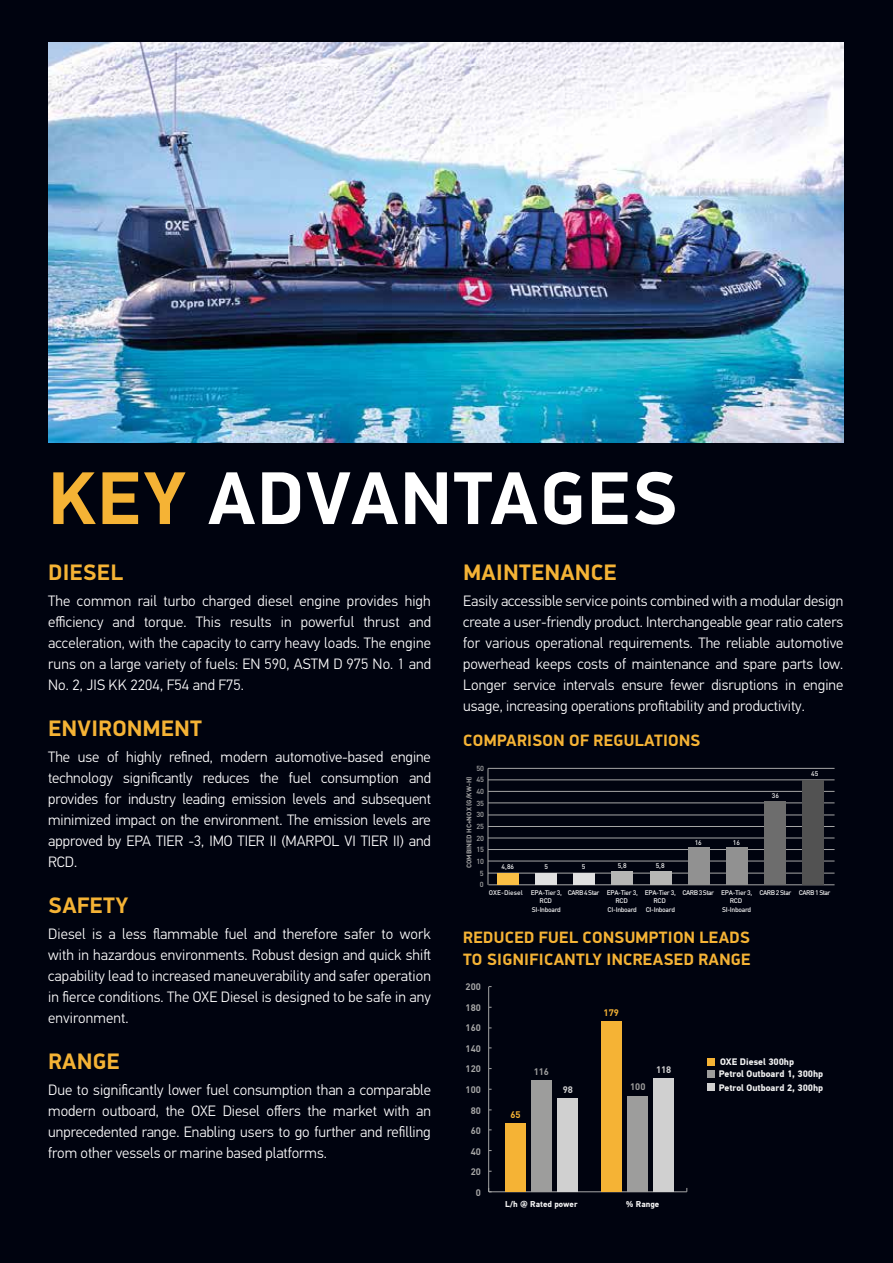
<style>
.page{position:relative;width:893px;height:1263px;background:#00030f}
.page>*{position:absolute;margin:0;border:0;box-sizing:border-box;transform-origin:0 0}
.t1{font:700 75px "PFDIN Display Pro";letter-spacing:.025em;color:#fff}
.t2{font:700 22.5px "PFDIN Display Pro";letter-spacing:.02em;color:#f5b335}
.t3{font:700 16.5px/22.5px "PFDIN Display Pro";letter-spacing:.02em;color:#f5b335}
.t4{font:300 15px/21px "PF Din Text Pro";color:#fff;text-align:justify}
.t5{font:700 9.45px/12px "PF Din Text Pro";color:#f2f2f2}
.t6{font:700 9.45px "DIN Pro";color:#a6a6a6}
.t7{font:700 9.45px "DIN Pro";color:#9d9d9c}
.t8{font:700 9.45px "DIN Pro";color:#f5b335}
.t9{font:700 9.45px "DIN Pro";color:#d0d0d0}
.t10{font:700 8.4px "PF Din Text Pro";color:#f2f2f2}
.t11{font:500 7.35px "DIN Pro";color:#a6a6a6}
.t12{font:500 6.75px/8.1px "DIN Pro";letter-spacing:-.05em;color:#f2f2f2;text-align:center}
.t13{font:700 6.75px "DIN Pro";color:#a6a6a6}
.t14{font:500 6.75px "DIN Pro";color:#f2f2f2}
.t15{font:500 6.75px "DIN Pro";letter-spacing:-.075em;color:#f2f2f2}
.s1{color:#f5b335}
</style>
<div class="page">
<img style="left:48px;top:43px;width:795px;height:399px">
<hr style="left:488px;top:884px;width:346px;height:1px;background:#a6a6a6">
<hr style="left:488px;top:768px;width:346px;height:1px;background:#a6a6a6">
<hr style="left:488px;top:779px;width:346px;height:1px;background:#a6a6a6">
<hr style="left:488px;top:791px;width:346px;height:1px;background:#a6a6a6">
<hr style="left:488px;top:803px;width:346px;height:1px;background:#a6a6a6">
<hr style="left:488px;top:815px;width:346px;height:1px;background:#a6a6a6">
<hr style="left:488px;top:826px;width:346px;height:1px;background:#a6a6a6">
<hr style="left:488px;top:838px;width:346px;height:1px;background:#a6a6a6">
<hr style="left:488px;top:849px;width:346px;height:1px;background:#a6a6a6">
<hr style="left:488px;top:861px;width:346px;height:1px;background:#a6a6a6">
<hr style="left:488px;top:873px;width:346px;height:1px;background:#a6a6a6">
<hr style="left:488px;top:768px;width:1px;height:117px;background:#a6a6a6">
<div style="left:497px;top:874px;width:22px;height:11px;background:#fabf45"></div>
<div style="left:535px;top:873px;width:22px;height:12px;background:#e0e0e0"></div>
<div style="left:574px;top:873px;width:21px;height:12px;background:#e0e0e0"></div>
<div style="left:612px;top:871px;width:21px;height:14px;background:#b6b6b5"></div>
<div style="left:650px;top:871px;width:21px;height:14px;background:#b6b6b5"></div>
<div style="left:688px;top:848px;width:21px;height:37px;background:#919191"></div>
<div style="left:726px;top:848px;width:21px;height:37px;background:#919191"></div>
<div style="left:764px;top:801px;width:22px;height:84px;background:#6d6d6d"></div>
<div style="left:802px;top:780px;width:22px;height:105px;background:#525252"></div>
<hr style="left:488px;top:986px;width:1px;height:206px;background:#a6a6a6">
<div style="left:707px;top:1058px;width:8px;height:8px;background:#f5b335"></div>
<div style="left:707px;top:1071px;width:8px;height:7px;background:#9d9d9c"></div>
<div style="left:707px;top:1083px;width:8px;height:8px;background:#d0d0d0"></div>
<hr style="left:489px;top:1191px;width:198px;height:1px;background:#a6a6a6">
<div style="left:601px;top:1021px;width:21px;height:171px;background:#f5b335"></div>
<div style="left:505px;top:1123px;width:21px;height:69px;background:#f5b335"></div>
<div style="left:628px;top:1096px;width:20px;height:96px;background:#9d9d9c"></div>
<div style="left:532px;top:1081px;width:20px;height:111px;background:#9d9d9c"></div>
<div style="left:653px;top:1078px;width:21px;height:114px;background:#d0d0d0"></div>
<div style="left:558px;top:1098px;width:20px;height:94px;background:#d0d0d0"></div>
<h1 class="t1" style="left:49px;top:453px;width:630px"><span class="s1">KEY</span> ADVANTAGES</h1>
<h2 class="t2" style="left:48px;top:559px;width:76px">DIESEL</h2>
<p class="t4" style="left:48px;top:590px;width:384px">The common rail turbo charged diesel engine provides high efficiency and torque. This results in powerful thrust and acceleration, with the capacity to carry heavy loads. The engine runs on a large variety of fuels: EN 590, ASTM D 975 No. 1 and No. 2, JIS KK 2204, F54 and F75.</p>
<h2 class="t2" style="left:48px;top:715px;width:155px">ENVIRONMENT</h2>
<p class="t4" style="left:48px;top:746px;width:384px">The use of highly refined, modern automotive-based engine technology significantly reduces the fuel consumption and provides for industry leading emission levels and subsequent minimized impact on the environment. The emission levels are approved by EPA TIER -3, IMO TIER II (MARPOL VI TIER II) and RCD.</p>
<h2 class="t2" style="left:48px;top:892px;width:82px">SAFETY</h2>
<p class="t4" style="left:48px;top:923px;width:384px">Diesel is a less flammable fuel and therefore safer to work with in hazardous environments. Robust design and quick shift capability lead to increased maneuverability and safer operation in fierce conditions. The OXE Diesel is designed to be safe in any environment.</p>
<h2 class="t2" style="left:48px;top:1048px;width:73px">RANGE</h2>
<p class="t4" style="left:48px;top:1079px;width:384px">Due to significantly lower fuel consumption than a comparable modern outboard, the OXE Diesel offers the market with an unprecedented range. Enabling users to go further and refilling from other vessels or marine based platforms.</p>
<h2 class="t2" style="left:463px;top:559px;width:155px">MAINTENANCE</h2>
<p class="t4" style="left:463px;top:590px;width:382px">Easily accessible service points combined with a modular design create a user-friendly product. Interchangeable gear ratio caters for various operational requirements. The reliable automotive powerhead keeps costs of maintenance and spare parts low.<br>Longer service intervals ensure fewer disruptions in engine usage, increasing operations profitability and productivity.</p>
<p class="t3" style="left:463px;top:729px;width:239px">COMPARISON OF REGULATIONS</p>
<p class="t11" style="left:476px;top:763px;width:9px">50</p>
<p class="t13" style="left:464px;top:868px;width:93px;rotate:-90deg">COMBINED HC+NOX (G/KW-H)</p>
<p class="t11" style="left:476px;top:775px;width:9px">45</p>
<p class="t11" style="left:476px;top:786px;width:9px">40</p>
<p class="t11" style="left:476px;top:798px;width:9px">35</p>
<p class="t11" style="left:476px;top:810px;width:9px">30</p>
<p class="t11" style="left:476px;top:821px;width:9px">25</p>
<p class="t11" style="left:476px;top:833px;width:9px">20</p>
<p class="t11" style="left:476px;top:845px;width:9px">15</p>
<p class="t11" style="left:476px;top:856px;width:9px">10</p>
<p class="t11" style="left:480px;top:868px;width:5px">5</p>
<p class="t11" style="left:480px;top:880px;width:5px">0</p>
<p class="t12" style="left:502px;top:862px;width:14px">4,86</p>
<p class="t12" style="left:544px;top:862px;width:5px">5</p>
<p class="t12" style="left:582px;top:862px;width:5px">5</p>
<p class="t12" style="left:618px;top:861px;width:10px">5,8</p>
<p class="t12" style="left:656px;top:861px;width:10px">5,8</p>
<p class="t12" style="left:695px;top:838px;width:9px">16</p>
<p class="t12" style="left:733px;top:838px;width:9px">16</p>
<p class="t12" style="left:772px;top:792px;width:9px">36</p>
<p class="t12" style="left:811px;top:769px;width:9px">45</p>
<p class="t14" style="left:489px;top:888px;width:75px">OXE-Diesel EPA-Tier 3,</p>
<p class="t12" style="left:540px;top:897px;width:14px">RCD</p>
<p class="t12" style="left:532px;top:905px;width:31px">SI-Inboard</p>
<p class="t12" style="left:568px;top:889px;width:33px">CARB 4 Star</p>
<p class="t12" style="left:682px;top:889px;width:33px">CARB 3 Star</p>
<p class="t15" style="left:759px;top:888px;width:73px">CARB 2 Star CARB 1 Star</p>
<p class="t12" style="left:607px;top:889px;width:33px">EPA-Tier 3,<br>RCD<br>CI-Inboard</p>
<p class="t12" style="left:645px;top:889px;width:33px">EPA-Tier 3,<br>RCD<br>CI-Inboard</p>
<p class="t12" style="left:721px;top:889px;width:33px">EPA-Tier 3,<br>RCD<br>SI-Inboard</p>
<p class="t3" style="left:463px;top:926px;width:289px">REDUCED FUEL CONSUMPTION LEADS<br>TO SIGNIFICANTLY INCREASED RANGE</p>
<p class="t6" style="left:466px;top:980px;width:17px">200</p>
<p class="t6" style="left:466px;top:1001px;width:17px">180</p>
<p class="t6" style="left:466px;top:1021px;width:17px">160</p>
<p class="t6" style="left:466px;top:1042px;width:17px">140</p>
<p class="t6" style="left:466px;top:1063px;width:17px">120</p>
<p class="t6" style="left:466px;top:1083px;width:17px">100</p>
<p class="t6" style="left:471px;top:1104px;width:12px">80</p>
<p class="t6" style="left:471px;top:1124px;width:12px">60</p>
<p class="t6" style="left:471px;top:1145px;width:12px">40</p>
<p class="t6" style="left:471px;top:1165px;width:12px">20</p>
<p class="t6" style="left:476px;top:1186px;width:7px">0</p>
<p class="t8" style="left:604px;top:1006px;width:17px">179</p>
<p class="t8" style="left:510px;top:1108px;width:12px">65</p>
<p class="t7" style="left:534px;top:1065px;width:17px">116</p>
<p class="t9" style="left:656px;top:1063px;width:17px">118</p>
<p class="t9" style="left:563px;top:1083px;width:12px">98</p>
<p class="t7" style="left:630px;top:1080px;width:17px">100</p>
<p class="t10" style="left:505px;top:1199px;width:74px">L/h @ Rated power</p>
<p class="t10" style="left:626px;top:1199px;width:35px">% Range</p>
<p class="t5" style="left:719px;top:1056px;width:106px">OXE Diesel 300hp<br>Petrol Outboard 1, 300hp</p>
<p class="t5" style="left:719px;top:1081px;width:106px">Petrol Outboard 2, 300hp</p>
</div>
